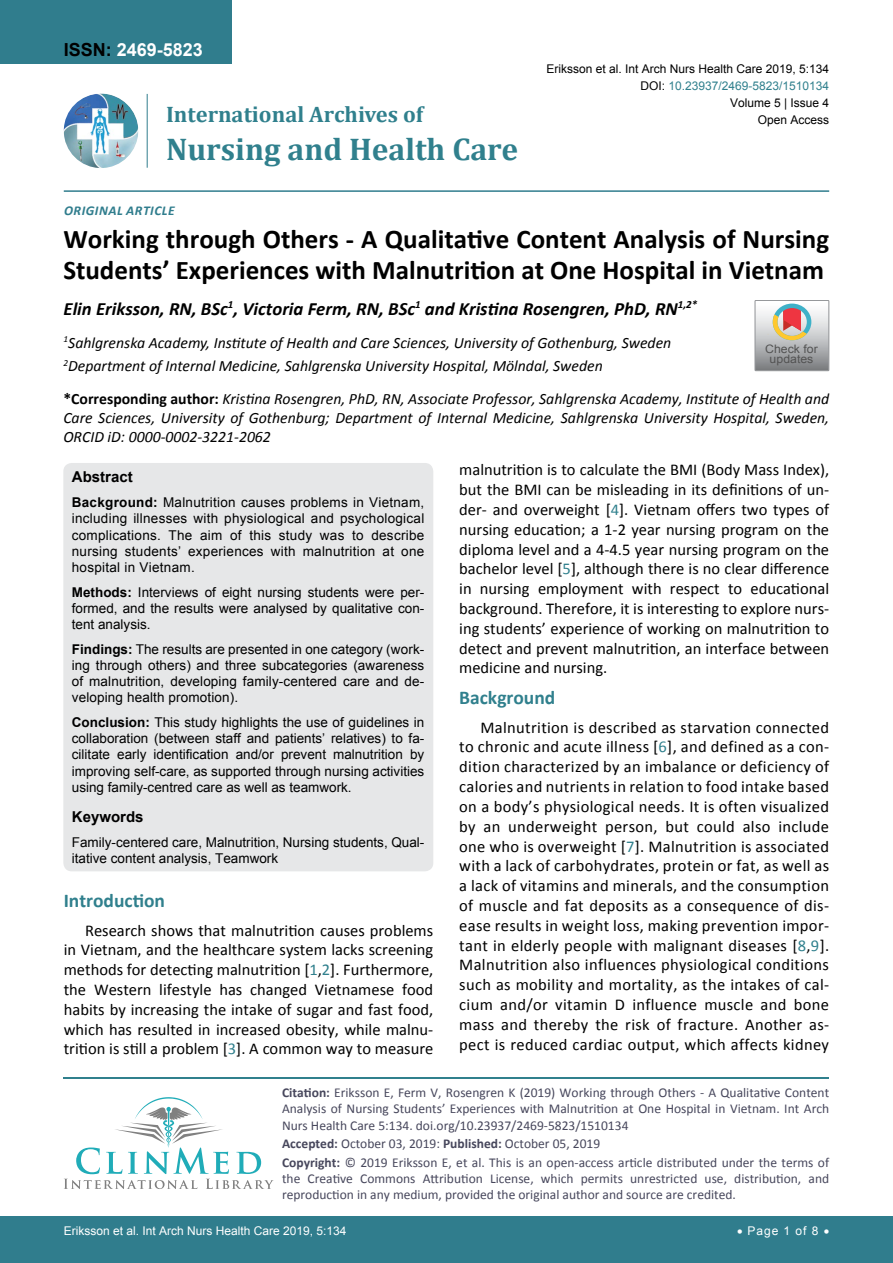
<style>
.page{position:relative;width:893px;height:1263px;background:#fff}
.page>*{position:absolute;margin:0;border:0;box-sizing:border-box;transform-origin:0 0}
.t1{font:700 31.5px "Cambria";color:#30808d}
.t2{font:700 27px/31.5px "Calibri";color:#000}
.t3{font:700 22.5px "Cambria";color:#30808d}
.t4{font:700 19.5px "Calibri";color:#30808d}
.t5{font:italic 700 18.75px "Calibri";color:#000}
.t6{font:700 18px "Arial";color:#fff}
.t7{font:16.5px/19.8px "Calibri";color:#000;text-align:justify}
.t8{font:italic 15.75px/18.9px "Calibri";color:#000}
.t9{font:700 15px "Arial";color:#000}
.t10{font:13.5px/16.2px "Arial";color:#000;text-align:justify}
.t11{font:13.5px/16.2px "Calibri";color:#47475c}
.t12{font:italic 700 13.5px "Calibri";letter-spacing:.04em;color:#307d8d}
.t13{font:12px "Arial";color:#000}
.t14{font:12px "Arial";color:#fff}
.t15{font:12px "Arial";color:#30808d}
.t16{font:11.7px/10.1px "Arial";color:#535353;text-align:center;scale:1.06 1}
.s1{color:#000}
.s2{font-weight:700;font-style:normal}
.s3{font-weight:700}
.s4{color:#30808d}
</style>
<div class="page">
<div style="left:0;top:0;width:231px;height:64px;background:#307d8d"></div>
<img style="left:64px;top:94px;width:74px;height:74px;border-radius:37px">
<hr style="left:147px;top:94px;width:1px;height:74px;background:#307d8d">
<hr style="left:64px;top:190px;width:765px;height:2px;background:#307d8d">
<div style="left:0;top:1217px;width:893px;height:46px;background:#307d8d"></div>
<svg style="left:64px;top:1097px;width:210px;height:92px"></svg>
<hr style="left:64px;top:1077px;width:765px;height:1px;background:#30808d">
<div style="left:63px;top:463px;width:370px;height:408px;background:#e6e7e8;border-radius:9px"></div>
<svg style="left:755px;top:300px;width:74px;height:71px;background:#bdb6b3"></svg>
<p class="t6" style="left:64px;top:38px;width:141px"><span class="s1">ISSN:</span> 2469-5823</p>
<h3 class="t3" style="left:166px;top:99px;width:259px">International Archives of</h3>
<h1 class="t1" style="left:166px;top:127px;width:354px">Nursing and Health Care</h1>
<p class="t12" style="left:64px;top:202px;width:112px">Original Ar ticle</p>
<p class="t13" style="left:546px;top:60px;width:284px">Eriksson et al. Int Arch Nurs Health Care 2019, 5:134</p>
<p class="t13" style="left:730px;top:95px;width:101px">Volume 5 | Issue 4</p>
<p class="t15" style="left:640px;top:78px;width:190px"><span class="s1">DOI:</span> 10.23937/2469-5823/1510134</p>
<p class="t13" style="left:758px;top:112px;width:73px">Open Access</p>
<h2 class="t2" style="left:63px;top:223px;width:767px">Working through Others - A Qualitative Content Analysis of Nursing<br>Students’ Experiences with Malnutrition at One Hospital in Vietnam</h2>
<p class="t5" style="left:64px;top:296px;width:635px">Elin Eriksson, RN, BSc<sup>1</sup>, Victoria Ferm, RN, BSc<sup>1</sup> and Kristina Rosengren, PhD, RN<sup>1,2*</sup></p>
<p class="t8" style="left:64px;top:330px;width:609px;line-height:23.1px"><sup>1</sup>Sahlgrenska Academy, Institute of Health and Care Sciences, University of Gothenburg, Sweden<br><sup>2</sup>Department of Internal Medicine, Sahlgrenska University Hospital, Mölndal, Sweden</p>
<p class="t8" style="left:63px;top:389px;width:767px;text-align:justify"><span class="s2">*Corresponding author:</span> Kristina Rosengren, PhD, RN, Associate Professor, Sahlgrenska Academy, Institute of Health and Care Sciences, University of Gothenburg; Department of Internal Medicine, Sahlgrenska University Hospital, Sweden, ORCID iD: 0000-0002-3221-2062</p>
<p class="t9" style="left:72px;top:467px;width:62px">Abstract</p>
<p class="t10" style="left:72px;top:494px;width:354px"><span class="s3">Background:</span> Malnutrition causes problems in Vietnam, including illnesses with physiological and psychological complications. The aim of this study was to describe nursing students’ experiences with malnutrition at one hospital in Vietnam.</p>
<p class="t10" style="left:72px;top:584px;width:354px"><span class="s3">Methods:</span> Interviews of eight nursing students were per&shy;formed, and the results were analysed by qualitative con&shy;tent analysis.</p>
<p class="t10" style="left:72px;top:641px;width:354px"><span class="s3">Findings:</span> The results are presented in one category (work&shy;ing through others) and three subcategories (awareness of malnutrition, developing family-centered care and de&shy;veloping health promotion).</p>
<p class="t10" style="left:72px;top:714px;width:354px"><span class="s3">Conclusion:</span> This study highlights the use of guidelines in collaboration (between staff and patients’ relatives) to fa&shy;cilitate early identification and/or prevent malnutrition by improving self-care, as supported through nursing activities using family-centred care as well as teamwork.</p>
<p class="t9" style="left:72px;top:807px;width:73px">Keywords</p>
<p class="t10" style="left:72px;top:834px;width:354px">Family-centered care, Malnutrition, Nursing students, Qual&shy;itative content analysis, Teamwork</p>
<p class="t16" style="left:765px;top:344px;width:51px">Check for updates</p>
<p class="t7" style="left:459px;top:460px;width:371px">malnutrition is to calculate the BMI (Body Mass Index), but the BMI can be misleading in its definitions of un&shy;der- and overweight [<span class="s4">4</span>]. Vietnam offers two types of nursing education; a 1-2 year nursing program on the diploma level and a 4-4.5 year nursing program on the bachelor level [<span class="s4">5</span>], although there is no clear difference in nursing employment with respect to educational background. Therefore, it is interesting to explore nurs&shy;ing students’ experience of working on malnutrition to detect and prevent malnutrition, an interface between medicine and nursing.</p>
<p class="t4" style="left:459px;top:685px;width:98px">Background</p>
<p class="t7" style="left:459px;top:717px;width:371px;text-indent:21px">Malnutrition is described as starvation connected to chronic and acute illness [<span class="s4">6</span>], and defined as a con&shy;dition characterized by an imbalance or deficiency of calories and nutrients in relation to food intake based on a body’s physiological needs. It is often visualized by an underweight person, but could also include one who is overweight [<span class="s4">7</span>]. Malnutrition is associated with a lack of carbohydrates, protein or fat, as well as a lack of vitamins and minerals, and the consumption of muscle and fat deposits as a consequence of dis&shy;ease results in weight loss, making prevention impor&shy;tant in elderly people with malignant diseases [<span class="s4">8</span>,<span class="s4">9</span>].<br>Malnutrition also influences physiological conditions such as mobility and mortality, as the intakes of cal&shy;cium and/or vitamin D influence muscle and bone mass and thereby the risk of fracture. Another as&shy;pect is reduced cardiac output, which affects kidney</p>
<p class="t4" style="left:64px;top:888px;width:103px">Introduction</p>
<p class="t7" style="left:64px;top:920px;width:371px;text-indent:21px">Research shows that malnutrition causes problems in Vietnam, and the healthcare system lacks screening methods for detecting malnutrition [<span class="s4">1</span>,<span class="s4">2</span>]. Furthermore, the Western lifestyle has changed Vietnamese food habits by increasing the intake of sugar and fast food, which has resulted in increased obesity, while malnu&shy;trition is still a problem [<span class="s4">3</span>]. A common way to measure</p>
<p class="t11" style="left:282px;top:1084px;width:549px;text-align:justify"><span class="s3">Citation:</span> Eriksson E, Ferm V, Rosengren K (2019) Working through Others - A Qualitative Content Analysis of Nursing Students’ Experiences with Malnutrition at One Hospital in Vietnam. Int Arch Nurs Health Care 5:134. doi.org/10.23937/2469-5823/1510134</p>
<p class="t11" style="left:282px;top:1134px;width:549px;line-height:18.6px"><span class="s3">Accepted:</span> October 03, 2019: <span class="s3">Published:</span> October 05, 2019<br><span class="s3">Copyright:</span> © 2019 Eriksson E, et al. This is an open-access article distributed under the terms of</p>
<p class="t11" style="left:282px;top:1170px;width:549px">the Creative Commons Attribution License, which permits unrestricted use, distribution, and reproduction in any medium, provided the original author and source are credited.</p>
<p class="t14" style="left:64px;top:1223px;width:284px">Eriksson et al. Int Arch Nurs Health Care 2019, 5:134</p>
<p class="t14" style="left:737px;top:1223px;width:94px">• Page 1 of 8 •</p>
</div>
